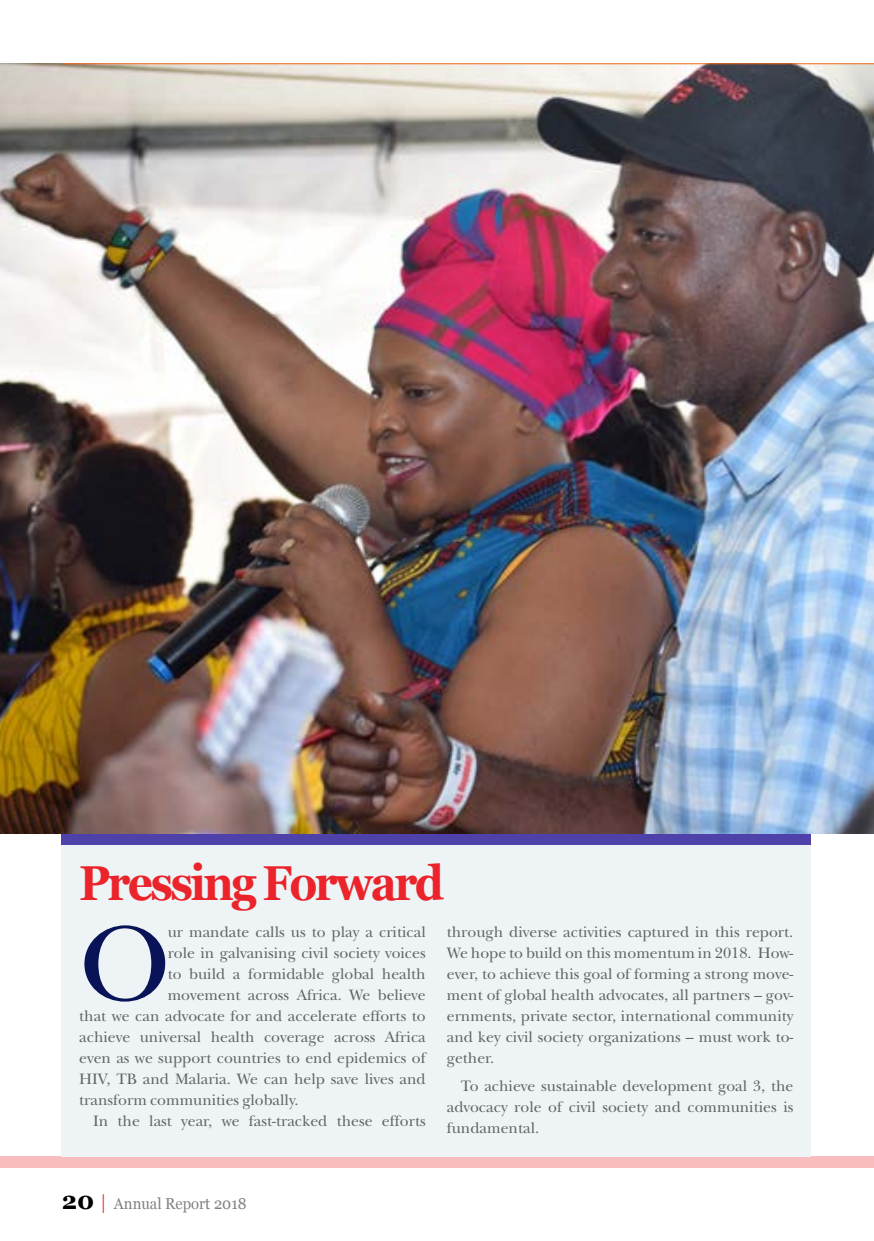
<style>
.page{position:relative;width:874px;height:1241px;background:#fff}
.page>*{position:absolute;margin:0;border:0;box-sizing:border-box;transform-origin:0 0}
.t1{font:111.12px "New Baskerville Std";color:#091358}
.t2{font:700 49px "Georgia";letter-spacing:-.06em;color:#eb242b;scale:.9 1}
.t3{font:15.75px/21px "New Baskerville Std";color:#636466;text-align:justify}
.t4{font:15.75px "Georgia";color:#808285;scale:.94 1}
.s1{font-weight:700;font-size:24.5px;color:#000}
.s2{font-size:19.6px;color:#eb242b}
</style>
<div class="page">
<div style="left:0;top:1155px;width:873px;height:12px;background:#f9bdc0"></div>
<img style="left:0;top:63px;width:873px;height:770px">
<div style="left:62px;top:833px;width:748px;height:12px;background:#4e41aa"></div>
<div style="left:62px;top:845px;width:748px;height:311px;background:#eef4f6"></div>
<hr style="left:63px;top:63px;width:810px;height:1px;background:#f26621">
<h2 class="t2" style="left:79px;top:851px;width:406px">Pressing Forward</h2>
<h1 class="t1" style="left:79px;top:899px;width:93px">O</h1>
<p class="t3" style="left:168px;top:921px;width:259px">ur mandate calls us to play a critical</p>
<p class="t3" style="left:168px;top:942px;width:259px">role in galvanising civil society voices</p>
<p class="t3" style="left:168px;top:963px;width:259px">to build a formidable global health</p>
<p class="t3" style="left:168px;top:984px;width:259px">movement across Africa. We believe</p>
<p class="t3" style="left:79px;top:1005px;width:348px">that we can advocate for and accelerate efforts to</p>
<p class="t3" style="left:79px;top:1026px;width:348px">achieve universal health coverage across Africa</p>
<p class="t3" style="left:79px;top:1047px;width:348px">even as we support countries to end epidemics of</p>
<p class="t3" style="left:79px;top:1068px;width:348px">HIV, TB and Malaria. We can help save lives and</p>
<p class="t3" style="left:79px;top:1089px;width:221px">transform communities globally.</p>
<p class="t3" style="left:93px;top:1110px;width:334px">In the last year, we fast-tracked these efforts</p>
<p class="t3" style="left:446px;top:921px;width:348px">through diverse activities captured in this report.<br>We hope to build on this momentum in 2018. How&shy;ever, to achieve this goal of forming a strong move&shy;ment of global health advocates, all partners – gov&shy;ernments, private sector, international community and key civil society organizations – must work to&shy;gether.</p>
<p class="t3" style="left:446px;top:1075px;width:348px;text-indent:14px">To achieve sustainable development goal 3, the advocacy role of civil society and communities is fundamental.</p>
<p class="t4" style="left:62px;top:1193px;width:198px"><span class="s1">20</span> <span class="s2">|</span> Annual Report 2018</p>
</div>
